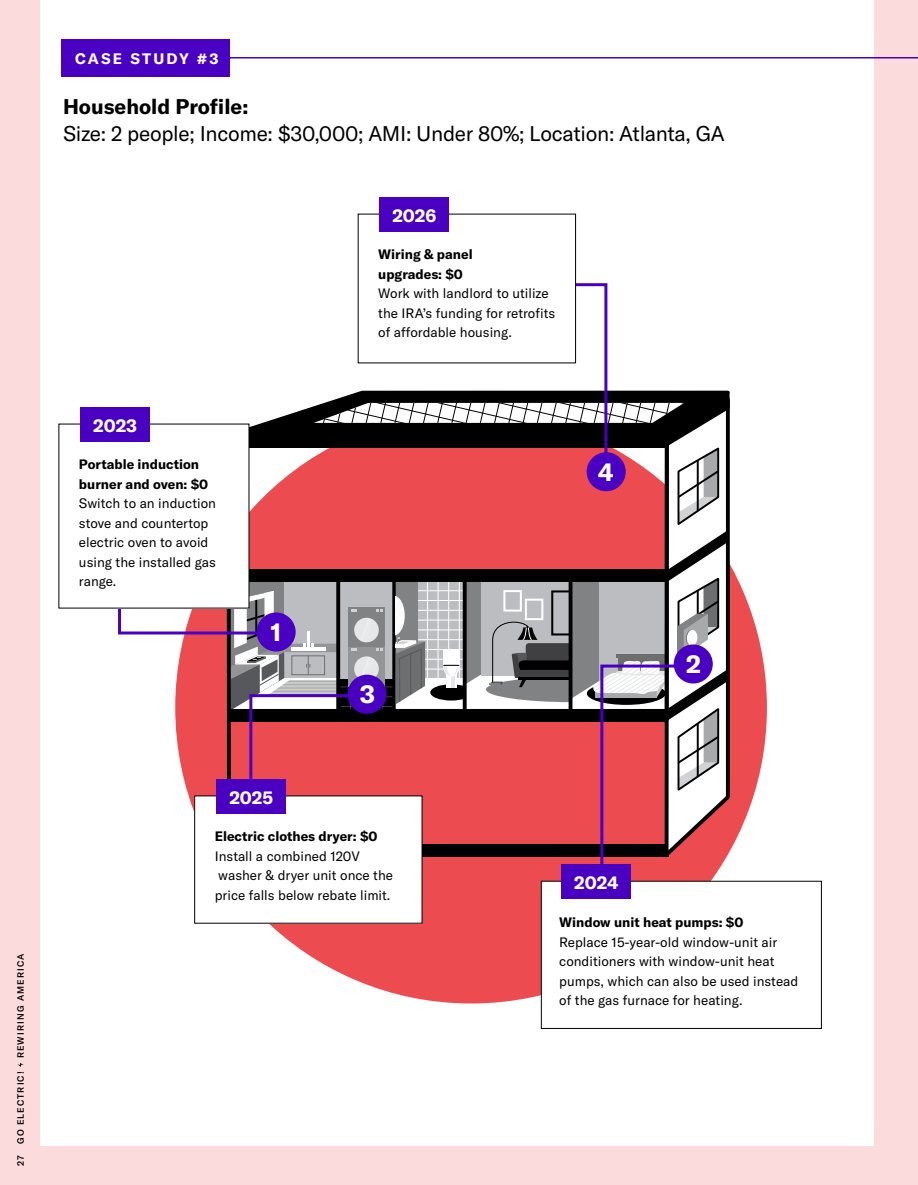
<style>
.page{position:relative;width:918px;height:1185px;background:#fbdbdb}
.page>*{position:absolute;margin:0;border:0;box-sizing:border-box;transform-origin:0 0}
.t1{font:700 25.2px "GT America";color:#fff}
.t2{font:21px "GT America";letter-spacing:-.015em;color:#000}
.t3{font:700 21px "GT America";color:#000}
.t4{font:700 18px "GT America";color:#fff}
.t5{font:700 15px "GT America";letter-spacing:.15em;color:#fff}
.t6{font:13.5px/19.5px "GT America";color:#000}
.t7{font:700 13.5px/19.5px "GT America";color:#000}
.t8{font:500 9px "GT America";letter-spacing:.12em;color:#000}
</style>
<div class="page">
<div style="left:40px;top:0;width:834px;height:1146px;background:#fff"></div>
<div style="left:175px;top:412px;width:592px;height:592px;background:#ec4b4f;border-radius:50%"></div>
<svg style="left:17px;top:1063px;width:7px;height:4px"></svg>
<svg style="left:117px;top:282px;width:624px;height:593px"></svg>
<div style="left:541px;top:881px;width:280px;height:147px;background:#fff"></div>
<div style="left:541px;top:881px;width:281px;height:148px;border:1px solid #000"></div>
<div style="left:561px;top:865px;width:70px;height:34px;background:#4900c1"></div>
<div style="left:358px;top:214px;width:218px;height:149px;background:#fff"></div>
<div style="left:379px;top:198px;width:70px;height:34px;background:#4900c1"></div>
<div style="left:59px;top:424px;width:190px;height:184px;background:#fff"></div>
<div style="left:80px;top:408px;width:70px;height:34px;background:#4900c1"></div>
<div style="left:257px;top:612px;width:39px;height:40px;background:#4900c3;border-radius:50%"></div>
<div style="left:195px;top:796px;width:227px;height:127px;background:#fff"></div>
<div style="left:216px;top:779px;width:70px;height:34px;background:#4900c1"></div>
<div style="left:347px;top:675px;width:40px;height:39px;background:#4900c3;border-radius:50%"></div>
<div style="left:587px;top:452px;width:39px;height:39px;background:#4900c3;border-radius:50%"></div>
<div style="left:62px;top:39px;width:168px;height:38px;background:#4900c3"></div>
<hr style="left:224px;top:57px;width:694px;height:2px;background:#4900c3">
<div style="left:674px;top:644px;width:39px;height:40px;background:#4900c3;border-radius:50%"></div>
<p class="t8" style="left:15px;top:1058px;width:106px;rotate:-90deg">REWIRING AMERICA</p>
<p class="t8" style="left:15px;top:1166px;width:96px;rotate:-90deg">27 GO ELECTRIC!</p>
<p class="t5" style="left:75px;top:49px;width:145px">CASE STUDY #3</p>
<h2 class="t3" style="left:63px;top:94px;width:187px">Household Profile:</h2>
<h2 class="t2" style="left:63px;top:122px;width:663px">Size: 2 people; Income: $30,000; AMI: Under 80%; Location: Atlanta, GA</h2>
<h3 class="t4" style="left:392px;top:205px;width:45px">2026</h3>
<h3 class="t4" style="left:93px;top:415px;width:45px">2023</h3>
<p class="t7" style="left:79px;top:454px;width:131px">Portable induction burner and oven: $0</p>
<p class="t6" style="left:79px;top:494px;width:139px">Switch to an induction stove and countertop electric oven to avoid using the installed gas range.</p>
<h1 class="t1" style="left:271px;top:617px;width:13px">1</h1>
<p class="t7" style="left:378px;top:244px;width:96px">Wiring &amp; panel upgrades: $0</p>
<p class="t6" style="left:378px;top:284px;width:178px">Work with landlord to utilize the IRA’s funding for retrofits of affordable housing.</p>
<h1 class="t1" style="left:598px;top:456px;width:18px">4</h1>
<h1 class="t1" style="left:360px;top:678px;width:17px">3</h1>
<h3 class="t4" style="left:229px;top:786px;width:45px">2025</h3>
<p class="t7" style="left:215px;top:826px;width:164px">Electric clothes dryer: $0</p>
<p class="t6" style="left:215px;top:846px;width:180px">Install a combined 120V washer &amp; dryer unit once the price falls below rebate limit.</p>
<h3 class="t4" style="left:574px;top:872px;width:46px">2024</h3>
<h1 class="t1" style="left:686px;top:648px;width:16px">2</h1>
<p class="t7" style="left:559px;top:912px;width:186px">Window unit heat pumps: $0</p>
<p class="t6" style="left:559px;top:932px;width:241px">Replace 15-year-old window-unit air conditioners with window-unit heat pumps, which can also be used instead of the gas furnace for heating.</p>
</div>
